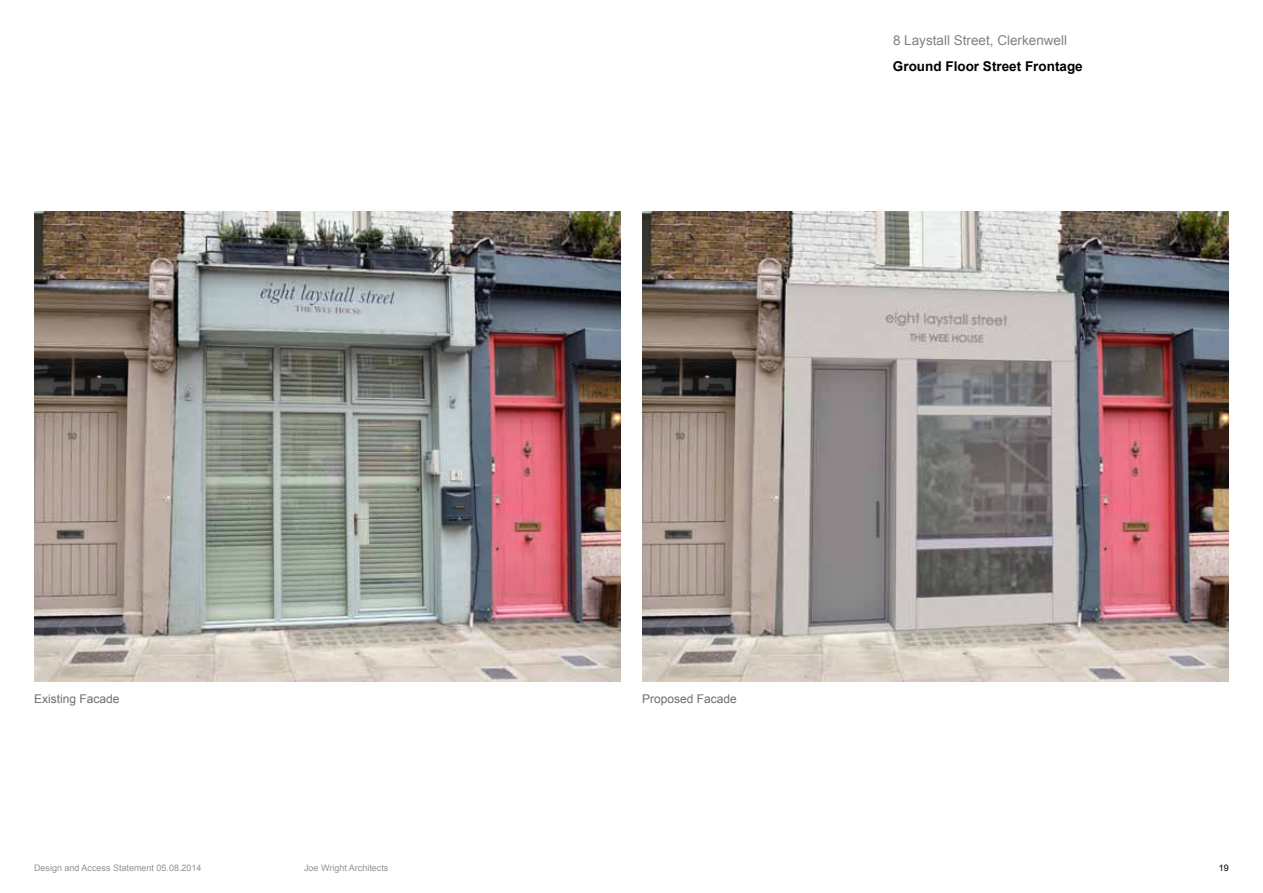
<style>
.page{position:relative;width:1263px;height:893px;background:#fff}
.page>*{position:absolute;margin:0;border:0;box-sizing:border-box;transform-origin:0 0}
.t1{font:13.5px "Arial";color:#000}
.t2{font:700 13.5px "Arial";color:#000}
.t3{font:12px "Arial";color:#6d6e71}
.t4{font:9px "Arial";color:#919396}
.t5{font:9px "Arial";color:#000}
</style>
<div class="page">
<img style="left:642px;top:211px;width:587px;height:470px">
<img style="left:34px;top:211px;width:587px;height:470px">
<h1 class="t1" style="left:893px;top:31px;width:176px">8 Laystall Street, Clerkenwell</h1>
<h1 class="t2" style="left:893px;top:57px;width:191px">Ground Floor Street Frontage</h1>
<h2 class="t3" style="left:34px;top:691px;width:87px">Existing Facade</h2>
<h2 class="t3" style="left:642px;top:691px;width:96px">Proposed Facade</h2>
<p class="t4" style="left:34px;top:862px;width:169px">Design and Access Statement 05.08.2014</p>
<p class="t4" style="left:304px;top:862px;width:86px">Joe Wright Architects</p>
<p class="t5" style="left:1219px;top:862px;width:12px">19</p>
</div>
